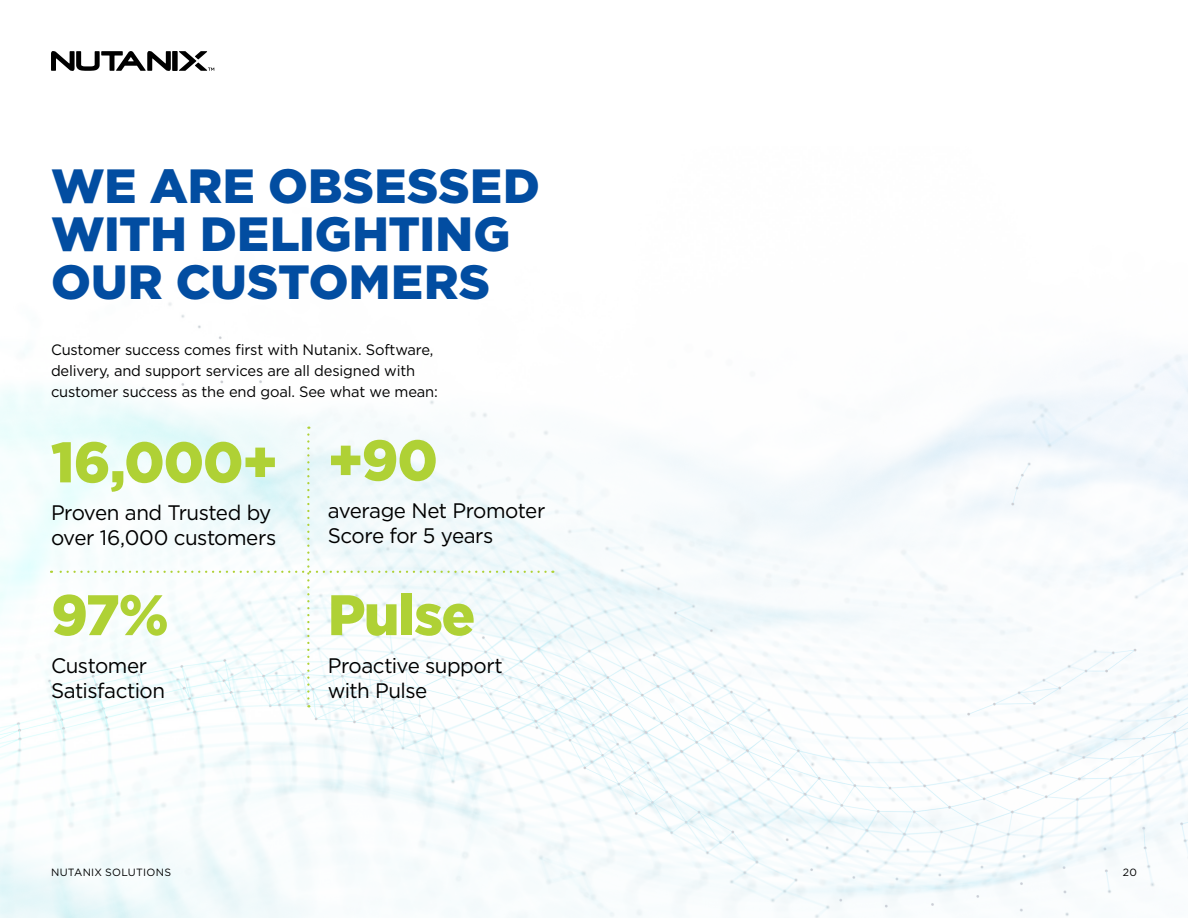
<style>
.page{position:relative;width:1188px;height:918px;background:#fff}
.page>*{position:absolute;margin:0;border:0;box-sizing:border-box;transform-origin:0 0}
.Heading_NEW{font:900 57px "Gotham";letter-spacing:-.025em;color:#afd135}
.Heading_NEW-2{font:900 48px/48px "Gotham";letter-spacing:.005em;color:#024da1}
.Heading_NEW-3{font:21px/25.5px "Gotham";letter-spacing:-.025em;color:#000}
.STAT{font:15px/21px "Gotham";letter-spacing:-.01em;color:#000}
.Heading_NEW-4{font:10.5px "Gotham";letter-spacing:.025em;color:#000}
</style>
<div class="page">
<img style="left:0;top:302px;width:1188px;height:616px">
<svg style="left:51px;top:427px;width:495px;height:280px"></svg>
<svg style="left:179px;top:51px;width:35px;height:20px"></svg>
<div style="left:172px;top:51px;width:5px;height:20px;background:#000"></div>
<svg style="left:51px;top:51px;width:120px;height:20px"></svg>
<p class="Heading_NEW-2" style="left:51px;top:162px;width:490px">WE ARE OBSESSED<br>WITH DELIGHTING<br>OUR CUSTOMERS</p>
<p class="STAT" style="left:51px;top:339px;width:384px">Customer success comes first with Nutanix. Software, delivery, and support services are all designed with</p>
<p class="STAT" style="left:51px;top:381px;width:388px">customer success as the end goal. See what we mean:</p>
<p class="Heading_NEW" style="left:51px;top:423px;width:229px">16,000+</p>
<p class="Heading_NEW-3" style="left:51px;top:499px;width:227px">Proven and Trusted by over 16,000 customers</p>
<p class="Heading_NEW" style="left:51px;top:576px;width:119px">97%</p>
<p class="Heading_NEW-3" style="left:51px;top:652px;width:116px">Customer<br>Satisfaction</p>
<p class="Heading_NEW" style="left:328px;top:421px;width:112px">+90</p>
<p class="Heading_NEW-3" style="left:328px;top:497px;width:219px">average Net Promoter</p>
<p class="Heading_NEW-3" style="left:328px;top:523px;width:167px">Score for 5 years</p>
<p class="Heading_NEW" style="left:328px;top:576px;width:149px">Pulse</p>
<p class="Heading_NEW-3" style="left:328px;top:652px;width:177px">Proactive support</p>
<p class="Heading_NEW-3" style="left:328px;top:678px;width:101px">with Pulse</p>
<p class="Heading_NEW-4" style="left:51px;top:865px;width:122px">NUTANIX SOLUTIONS</p>
<p class="Heading_NEW-4" style="left:1123px;top:865px;width:16px">20</p>
</div>
